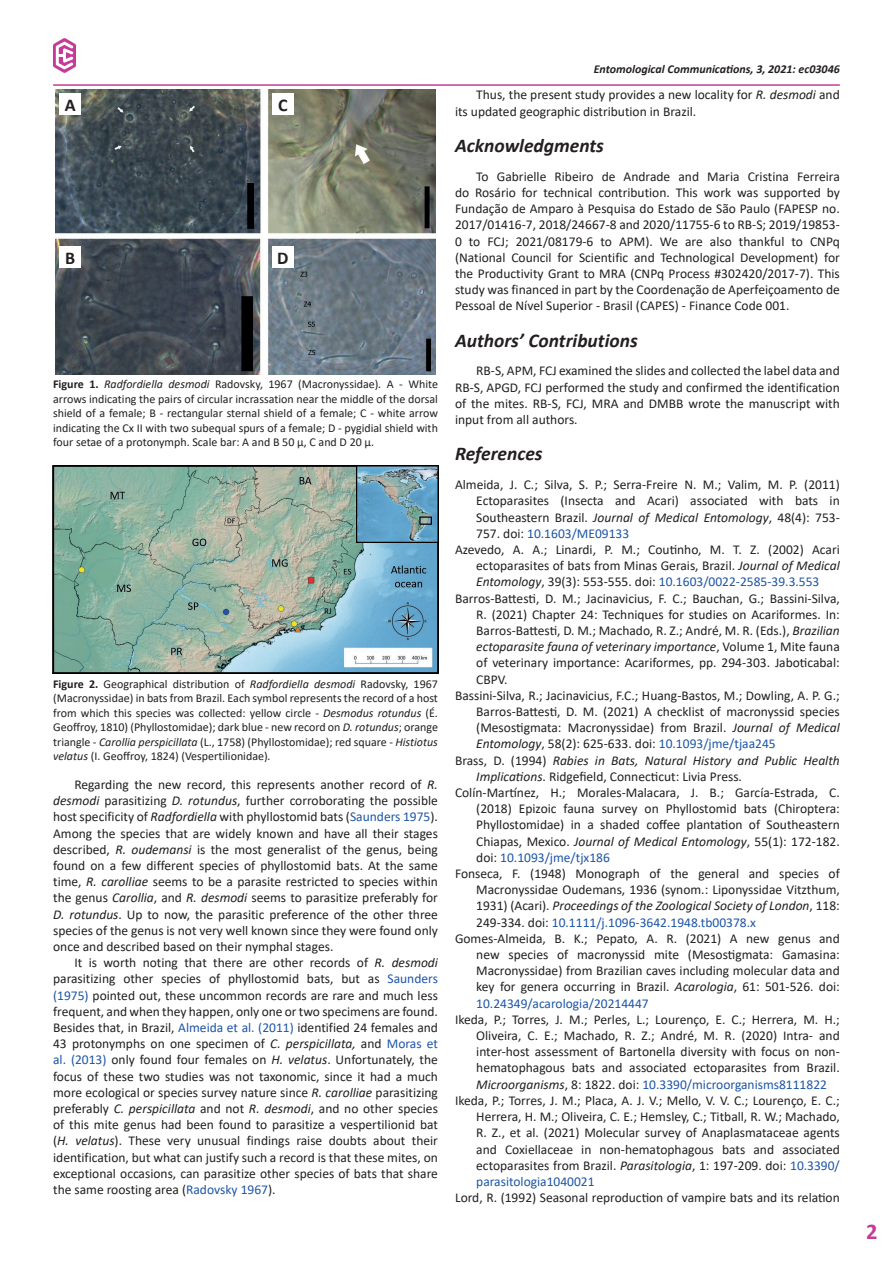
<style>
.page{position:relative;width:893px;height:1263px;background:#fff}
.page>*{position:absolute;margin:0;border:0;box-sizing:border-box;transform-origin:0 0}
.PageNumber{font:700 22.5px "Calibri";color:#c53b96}
.TitleTopic{font:italic 700 19.5px "Calibri";color:#231f20}
.t1{font:700 18px "Calibri";color:#231f20}
.References{font:13.5px/16.2px "Calibri";color:#231f20;text-align:justify}
.References-2{font:italic 13.5px/16.2px "Calibri";color:#231f20}
.Legend{font:12px/14.4px "Calibri";color:#231f20;text-align:justify}
.t2{font:italic 700 12px "Calibri";color:#231f20}
.s1{font-weight:700}
.s2{font-style:italic}
.s3{color:#1e56a6}
.s4{font-style:normal}
</style>
<div class="page">
<hr style="left:53px;top:84px;width:787px;height:2px;background:#c53b96">
<img style="left:53px;top:38px;width:23px;height:35px">
<img style="left:55px;top:89px;width:381px;height:285px">
<img style="left:53px;top:466px;width:385px;height:207px">
<div style="left:60px;top:94px;width:21px;height:21px;background:#fff"></div>
<div style="left:60px;top:247px;width:21px;height:21px;background:#fff"></div>
<div style="left:272px;top:94px;width:21px;height:21px;background:#fff"></div>
<div style="left:272px;top:247px;width:21px;height:21px;background:#fff"></div>
<p class="t1" style="left:65px;top:92px;width:12px">A</p>
<p class="t1" style="left:65px;top:245px;width:12px">B</p>
<p class="t1" style="left:278px;top:92px;width:11px">C</p>
<p class="t1" style="left:277px;top:245px;width:13px">D</p>
<p class="Legend" style="left:53px;top:377px;width:386px"><span class="s1">Figure 1.</span> <span class="s2">Radfordiella desmodi</span> Radovsky, 1967 (Macronyssidae)<span class="s2">.</span> A - White arrows indicating the pairs of circular incrassation near the middle of the dorsal shield of a female; B - rectangular sternal shield of a female; C - white arrow indicating the Cx II with two subequal spurs of a female; D - pygidial shield with four setae of a protonymph. Scale bar: A and B 50 µ, C and D 20 µ.</p>
<p class="Legend" style="left:53px;top:676px;width:386px"><span class="s1">Figure 2.</span> Geographical distribution of <span class="s2">Radfordiella desmodi</span> Radovsky, 1967 (Macronyssidae) in bats from Brazil. Each symbol represents the record of a host from which this species was collected: yellow circle - <span class="s2">Desmodus rotundus</span> (É.<br>Geoffroy, 1810) (Phyllostomidae); dark blue - new record on <span class="s2">D. rotundus</span>; orange triangle - <span class="s2">Carollia perspicillata</span> (L., 1758) (Phyllostomidae); red square - <span class="s2">Histiotus velatus</span> (I. Geoffroy, 1824) (Vespertilionidae)<span class="s2">.</span></p>
<p class="References" style="left:53px;top:776px;width:386px;text-indent:21px">Regarding the new record, this represents another record of <span class="s2">R. desmodi</span> parasitizing <span class="s2">D. rotundus</span>, further corroborating the possible host specificity of <span class="s2">Radfordiella</span> with phyllostomid bats (<span class="s3">Saunders 1975</span>).<br>Among the species that are widely known and have all their stages described, <span class="s2">R. oudemansi</span> is the most generalist of the genus, being found on a few different species of phyllostomid bats. At the same time, <span class="s2">R. carolliae</span> seems to be a parasite restricted to species within the genus <span class="s2">Carollia</span>, and <span class="s2">R. desmodi</span> seems to parasitize preferably for <span class="s2">D. rotundus</span>. Up to now, the parasitic preference of the other three species of the genus is not very well known since they were found only once and described based on their nymphal stages.</p>
<p class="References" style="left:53px;top:954px;width:386px;text-indent:21px">It is worth noting that there are other records of <span class="s2">R. desmodi </span>parasitizing other species of phyllostomid bats, but as <span class="s3">Saunders (1975)</span> pointed out, these uncommon records are rare and much less frequent, and when they happen, only one or two specimens are found.<br>Besides that, in Brazil, <span class="s3">Almeida et al. (2011)</span> identified 24 females and 43 protonymphs on one specimen of <span class="s2">C. perspicillata,</span> and <span class="s3">Moras et al. (2013)</span> only found four females on <span class="s2">H. velatus</span>. Unfortunately, the focus of these two studies was not taxonomic, since it had a much more ecological or species survey nature since <span class="s2">R. carolliae</span> parasitizing preferably <span class="s2">C. perspicillata</span> and not <span class="s2">R. desmodi</span>, and no other species of this mite genus had been found to parasitize a vespertilionid bat (<span class="s2">H. velatus</span>). These very unusual findings raise doubts about their identification, but what can justify such a record is that these mites, on exceptional occasions, can parasitize other species of bats that share the same roosting area (<span class="s3">Radovsky 1967</span>).</p>
<p class="t2" style="left:594px;top:60px;width:248px">Entomological Communications, 3, 2021: ec03046</p>
<p class="References" style="left:455px;top:86px;width:386px;text-indent:21px">Thus, the present study provides a new locality for <span class="s2">R. desmodi</span> and its updated geographic distribution in Brazil.</p>
<p class="TitleTopic" style="left:455px;top:132px;width:150px">Acknowledgments</p>
<p class="References" style="left:455px;top:168px;width:386px;text-indent:21px">To Gabrielle Ribeiro de Andrade and Maria Cristina Ferreira do Rosário for technical contribution. This work was supported by Fundação de Amparo à Pesquisa do Estado de São Paulo (FAPESP no.<br>2017/01416-7, 2018/24667-8 and 2020/11755-6 to RB-S; 2019/19853- 0 to FCJ; 2021/08179-6 to APM). We are also thankful to CNPq (National Council for Scientific and Technological Development) for the Productivity Grant to MRA (CNPq Process #302420/2017-7). This study was financed in part by the Coordenação de Aperfeiçoamento de Pessoal de Nível Superior - Brasil (CAPES) - Finance Code 001.</p>
<p class="TitleTopic" style="left:455px;top:326px;width:184px">Authors’ Contributions</p>
<p class="References" style="left:455px;top:363px;width:386px;text-indent:21px">RB-S, APM, FCJ examined the slides and collected the label data and RB-S, APGD, FCJ performed the study and confirmed the identification of the mites. RB-S, FCJ, MRA and DMBB wrote the manuscript with input from all authors.</p>
<p class="TitleTopic" style="left:455px;top:440px;width:89px">References</p>
<p class="References" style="left:476px;top:476px;width:365px;text-indent:-21px">Almeida, J. C.; Silva, S. P.; Serra-Freire N. M.; Valim, M. P. (2011)<br>Ectoparasites (Insecta and Acari) associated with bats in Southeastern Brazil. <span class="s2">Journal of Medical Entomology</span>, 48(4): 753- 757. doi: <span class="s3">10.1603/ME09133</span></p>
<p class="References" style="left:476px;top:541px;width:365px;text-indent:-21px">Azevedo, A. A.; Linardi, P. M.; Coutinho, M. T. Z. (2002) Acari ectoparasites of bats from Minas Gerais, Brazil. <span class="s2">Journal of Medical Entomology</span>, 39(3): 553-555. doi: <span class="s3">10.1603/0022-2585-39.3.553</span></p>
<p class="References" style="left:476px;top:590px;width:365px;text-indent:-21px">Barros-Battesti, D. M.; Jacinavicius, F. C.; Bauchan, G.; Bassini-Silva, R. (2021) Chapter 24: Techniques for studies on Acariformes. In:<br>Barros-Battesti, D. M.; Machado, R. Z.; André, M. R. (Eds.), <span class="s2">Brazilian ectoparasite fauna of veterinary importance</span>, Volume 1, Mite fauna of veterinary importance: Acariformes, pp. 294-303. Jaboticabal:<br>CBPV.</p>
<p class="References" style="left:476px;top:687px;width:365px;text-indent:-21px">Bassini-Silva, R.; Jacinavicius, F.C.; Huang-Bastos, M.; Dowling, A. P. G.; Barros-Battesti, D. M. (2021) A checklist of macronyssid species (Mesostigmata: Macronyssidae) from Brazil. <span class="s2">Journal of Medical Entomology</span>, 58(2): 625-633. doi: <span class="s3">10.1093/jme/tjaa245</span></p>
<p class="References-2" style="left:476px;top:751px;width:365px;text-indent:-21px"><span class="s4">Brass, D. (1994)</span> Rabies in Bats, Natural History and Public Health<br>Implications<span class="s4">. Ridgefield, Connecticut: Livia Press.</span></p>
<p class="References" style="left:476px;top:784px;width:365px;text-indent:-21px">Colín-Martínez, H.; Morales-Malacara, J. B.; García-Estrada, C. (2018) Epizoic fauna survey on Phyllostomid bats (Chiroptera:<br>Phyllostomidae) in a shaded coffee plantation of Southeastern Chiapas, Mexico. <span class="s2">Journal of Medical Entomology</span>, 55(1): 172-182. doi: <span class="s3">10.1093/jme/tjx186</span></p>
<p class="References" style="left:476px;top:865px;width:365px;text-indent:-21px">Fonseca, F. (1948) Monograph of the general and species of Macronyssidae Oudemans, 1936 (synom.: Liponyssidae Vitzthum, 1931) (Acari). <span class="s2">Proceedings of the Zoological Society of London</span>, 118:<br>249-334. doi: <span class="s3">10.1111/j.1096-3642.1948.tb00378.x</span></p>
<p class="References" style="left:476px;top:930px;width:365px;text-indent:-21px">Gomes-Almeida, B. K.; Pepato, A. R. (2021) A new genus and new species of macronyssid mite (Mesostigmata: Gamasina:<br>Macronyssidae) from Brazilian caves including molecular data and key for genera occurring in Brazil. <span class="s2">Acarologia</span>, 61: 501-526. doi:<br><span class="s3">10.24349/acarologia/20214447</span></p>
<p class="References" style="left:476px;top:1011px;width:365px;text-indent:-21px">Ikeda, P.; Torres, J. M.; Perles, L.; Lourenço, E. C.; Herrera, M. H.; Oliveira, C. E.; Machado, R. Z.; André, M. R. (2020) Intra- and inter-host assessment of Bartonella diversity with focus on non&shy;hematophagous bats and associated ectoparasites from Brazil.<br><span class="s2">Microorganisms</span>, 8: 1822. doi: <span class="s3">10.3390/microorganisms8111822</span></p>
<p class="References" style="left:476px;top:1092px;width:365px;text-indent:-21px">Ikeda, P.; Torres, J. M.; Placa, A. J. V.; Mello, V. V. C.; Lourenço, E. C.; Herrera, H. M.; Oliveira, C. E.; Hemsley, C.; Titball, R. W.; Machado, R. Z., et al. (2021) Molecular survey of Anaplasmataceae agents and Coxiellaceae in non-hematophagous bats and associated ectoparasites from Brazil. <span class="s2">Parasitologia</span>, 1: 197-209. doi: <span class="s3">10.3390/ parasitologia1040021</span></p>
<p class="References" style="left:455px;top:1189px;width:386px">Lord, R. (1992) Seasonal reproduction of vampire bats and its relation</p>
<p class="PageNumber" style="left:866px;top:1216px;width:13px">2</p>
</div>
